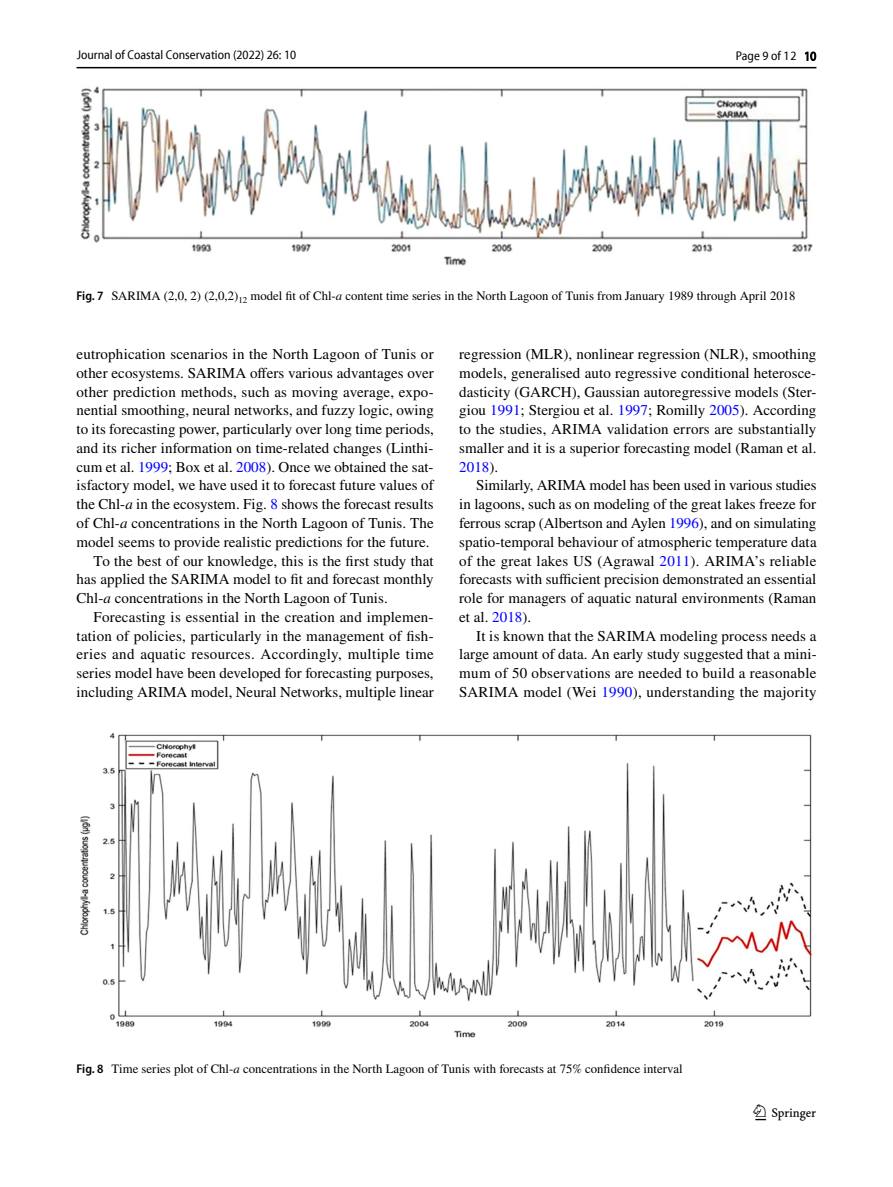
<style>
.page{position:relative;width:893px;height:1187px;background:#fff}
.page>*{position:absolute;margin:0;border:0;box-sizing:border-box;transform-origin:0 0}
.t1{font:22.5px "Springnew Regular 3";color:#000}
.t2{font:15px/18.8px "STIX";letter-spacing:.005em;color:#000;text-align:justify}
.t3{font:15px "STIX";letter-spacing:.025em;color:#000}
.t4{font:12.75px "STIX";color:#000}
.t5{font:semi-condensed 12.75px "Myriad Pro Unic";color:#000}
.s1{font-family:"Myriad Pro Unic Semi Condensed 3";font-stretch:normal}
.s2{font-family:"Myriad Pro";font-weight:600;font-stretch:semi-condensed}
.s3{font-style:italic}
.s4{color:#00f}
</style>
<div class="page">
<hr style="left:77px;top:67px;width:739px;height:1px;background:#000">
<img style="left:81px;top:87px;width:731px;height:178px">
<img style="left:81px;top:733px;width:731px;height:304px">
<p class="t5" style="left:77px;top:50px;width:221px">Journal of Coastal Conservation (2022) 26: 10</p>
<p class="t5" style="left:736px;top:51px;width:82px">Page 9 of 12 <span class="s1">10</span></p>
<p class="t4" style="left:77px;top:287px;width:720px"><span class="s2">Fig. 7</span> SARIMA (2,0, 2) (2,0,2)<sub>12</sub> model fit of Chl-<span class="s3">a</span> content time series in the North Lagoon of Tunis from January 1989 through April 2018</p>
<p class="t2" style="left:77px;top:346px;width:359px">eutrophication scenarios in the North Lagoon of Tunis or</p>
<p class="t2" style="left:77px;top:364px;width:359px">other ecosystems. SARIMA offers various advantages over</p>
<p class="t2" style="left:77px;top:383px;width:359px">other prediction methods, such as moving average, expo-</p>
<p class="t2" style="left:77px;top:402px;width:359px">nential smoothing, neural networks, and fuzzy logic, owing</p>
<p class="t2" style="left:77px;top:421px;width:359px">to its forecasting power, particularly over long time periods,</p>
<p class="t2" style="left:77px;top:439px;width:358px">and its richer information on time-related changes (Linthi-</p>
<p class="t2" style="left:77px;top:458px;width:359px">cum et al. <span class="s4">1999</span>; Box et al. <span class="s4">2008</span>). Once we obtained the sat-</p>
<p class="t2" style="left:77px;top:477px;width:359px">isfactory model, we have used it to forecast future values of</p>
<p class="t2" style="left:77px;top:496px;width:359px">the Chl-<span class="s3">a</span> in the ecosystem. Fig. <span class="s4">8</span> shows the forecast results</p>
<p class="t2" style="left:77px;top:514px;width:359px">of Chl-<span class="s3">a</span> concentrations in the North Lagoon of Tunis. The</p>
<p class="t2" style="left:77px;top:533px;width:355px">model seems to provide realistic predictions for the future.</p>
<p class="t2" style="left:94px;top:552px;width:342px">To the best of our knowledge, this is the first study that</p>
<p class="t2" style="left:77px;top:571px;width:359px">has applied the SARIMA model to fit and forecast monthly</p>
<p class="t2" style="left:77px;top:589px;width:313px">Chl-<span class="s3">a</span> concentrations in the North Lagoon of Tunis.</p>
<p class="t2" style="left:94px;top:608px;width:342px">Forecasting is essential in the creation and implemen-</p>
<p class="t2" style="left:77px;top:627px;width:359px">tation of policies, particularly in the management of fish-</p>
<p class="t3" style="left:77px;top:644px;width:359px">eries and aquatic resources. Accordingly, multiple time</p>
<p class="t2" style="left:77px;top:664px;width:359px">series model have been developed for forecasting purposes,</p>
<p class="t2" style="left:77px;top:683px;width:359px">including ARIMA model, Neural Networks, multiple linear</p>
<p class="t2" style="left:459px;top:346px;width:359px">regression (MLR), nonlinear regression (NLR), smoothing models, generalised auto regressive conditional heterosce&shy;dasticity (GARCH), Gaussian autoregressive models (Ster&shy;giou <span class="s4">1991</span>; Stergiou et al. <span class="s4">1997</span>; Romilly <span class="s4">2005</span>). According to the studies, ARIMA validation errors are substantially smaller and it is a superior forecasting model (Raman et al.<br><span class="s4">2018</span>).</p>
<p class="t2" style="left:459px;top:477px;width:359px;text-indent:17px">Similarly, ARIMA model has been used in various studies in lagoons, such as on modeling of the great lakes freeze for ferrous scrap (Albertson and Aylen <span class="s4">1996</span>), and on simulating spatio-temporal behaviour of atmospheric temperature data of the great lakes US (Agrawal <span class="s4">2011</span>). ARIMA’s reliable forecasts with sufficient precision demonstrated an essential role for managers of aquatic natural environments (Raman et al. <span class="s4">2018</span>).</p>
<p class="t2" style="left:459px;top:627px;width:359px;text-indent:17px">It is known that the SARIMA modeling process needs a large amount of data. An early study suggested that a mini&shy;mum of 50 observations are needed to build a reasonable SARIMA model (Wei <span class="s4">1990</span>), understanding the majority</p>
<p class="t4" style="left:77px;top:1059px;width:607px"><span class="s2">Fig. 8</span> Time series plot of Chl-<span class="s3">a</span> concentrations in the North Lagoon of Tunis with forecasts at 75% confidence interval</p>
<h1 class="t1" style="left:755px;top:1104px;width:62px">1 3</h1>
</div>
